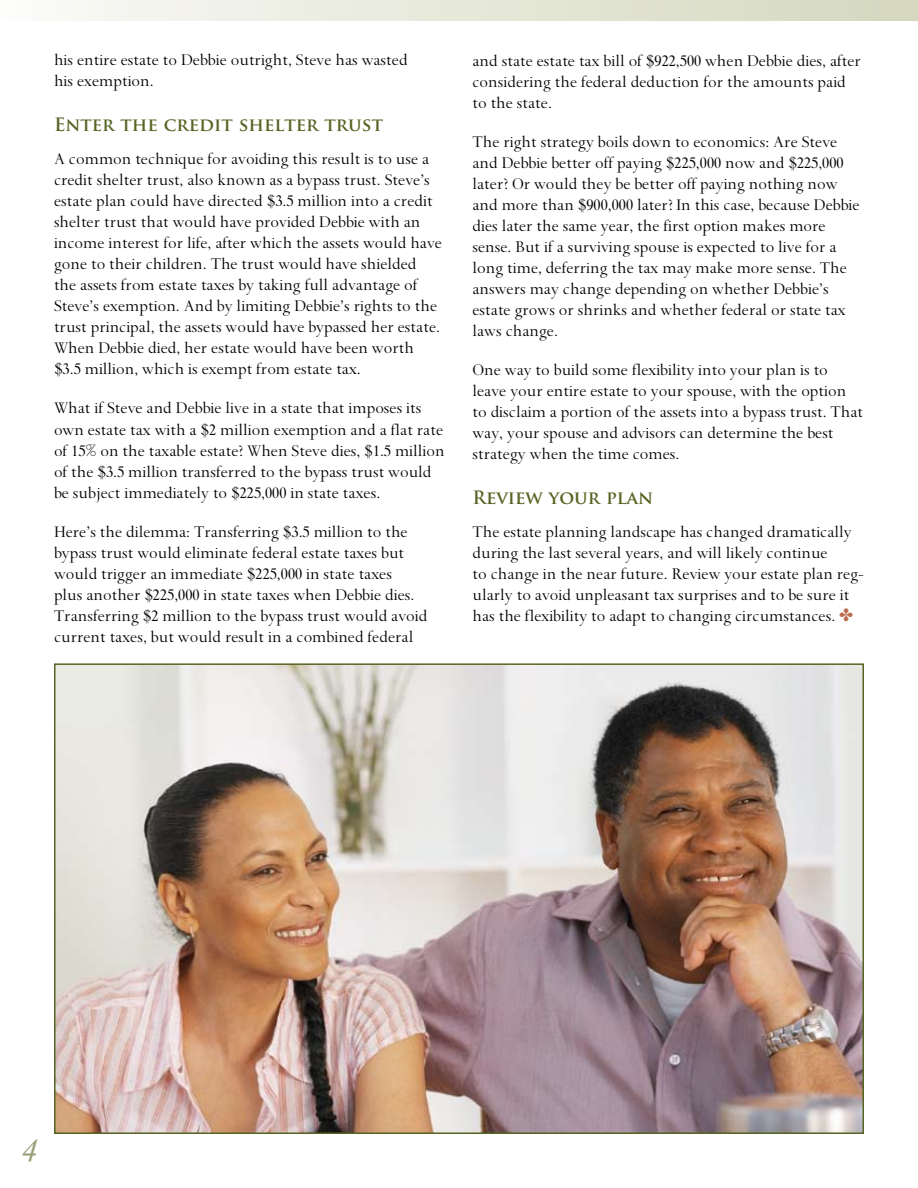
<style>
.page{position:relative;width:918px;height:1188px;background:#fff}
.page>*{position:absolute;margin:0;border:0;box-sizing:border-box;transform-origin:0 0}
.t1{font:italic 31.5px "Times New Roman MT Std";color:#9aa27b}
.t2{font:18px/21px "Spectrum MT Std";color:#000}
.t3{font:700 18px "Trajan Pro";color:#566423}
</style>
<div class="page">
<div style="left:0;top:0;width:918px;height:21px;background:linear-gradient(to right,#fafbf8,#d4d8bd)"></div>
<img style="left:57px;top:666px;width:804px;height:465px">
<div style="left:54px;top:663px;width:810px;height:471px;border:2px solid #566423"></div>
<p class="t2" style="left:54px;top:50px;width:355px">his entire estate to Debbie outright, Steve has wasted his exemption.</p>
<p class="t3" style="left:54px;top:114px;width:331px">Enter the credit shelter trust</p>
<p class="t2" style="left:54px;top:149px;width:390px">A common technique for avoiding this result is to use a credit shelter trust, also known as a bypass trust. Steve’s estate plan could have directed $3.5 million into a credit shelter trust that would have provided Debbie with an income interest for life, after which the assets would have gone to their children. The trust would have shielded the assets from estate taxes by taking full advantage of Steve’s exemption. And by limiting Debbie’s rights to the trust principal, the assets would have bypassed her estate.<br>When Debbie died, her estate would have been worth $3.5 million, which is exempt from estate tax.</p>
<p class="t2" style="left:54px;top:398px;width:392px">What if Steve and Debbie live in a state that imposes its own estate tax with a $2 million exemption and a flat rate of 15% on the taxable estate? When Steve dies, $1.5 million of the $3.5 million transferred to the bypass trust would be subject immediately to $225,000 in state taxes.</p>
<p class="t2" style="left:54px;top:521px;width:375px">Here’s the dilemma: Transferring $3.5 million to the bypass trust would eliminate federal estate taxes but would trigger an immediate $225,000 in state taxes<br>plus another $225,000 in state taxes when Debbie dies.<br>Transferring $2 million to the bypass trust would avoid current taxes, but would result in a combined federal</p>
<p class="t2" style="left:472px;top:50px;width:390px">and state estate tax bill of $922,500 when Debbie dies, after considering the federal deduction for the amounts paid to the state.</p>
<p class="t2" style="left:472px;top:131px;width:389px">The right strategy boils down to economics: Are Steve and Debbie better off paying $225,000 now and $225,000 later? Or would they be better off paying nothing now and more than $900,000 later? In this case, because Debbie dies later the same year, the first option makes more sense. But if a surviving spouse is expected to live for a long time, deferring the tax may make more sense. The answers may change depending on whether Debbie’s estate grows or shrinks and whether federal or state tax laws change.</p>
<p class="t2" style="left:472px;top:359px;width:392px">One way to build some flexibility into your plan is to leave your entire estate to your spouse, with the option to disclaim a portion of the assets into a bypass trust. That way, your spouse and advisors can determine the best strategy when the time comes.</p>
<p class="t3" style="left:472px;top:486px;width:182px">Review your plan</p>
<p class="t2" style="left:472px;top:521px;width:393px">The estate planning landscape has changed dramatically during the last several years, and will likely continue<br>to change in the near future. Review your estate plan reg&shy;ularly to avoid unpleasant tax surprises and to be sure it has the flexibility to adapt to changing circumstances.</p>
<h1 class="t1" style="left:22px;top:1133px;width:17px">4</h1>
</div>
